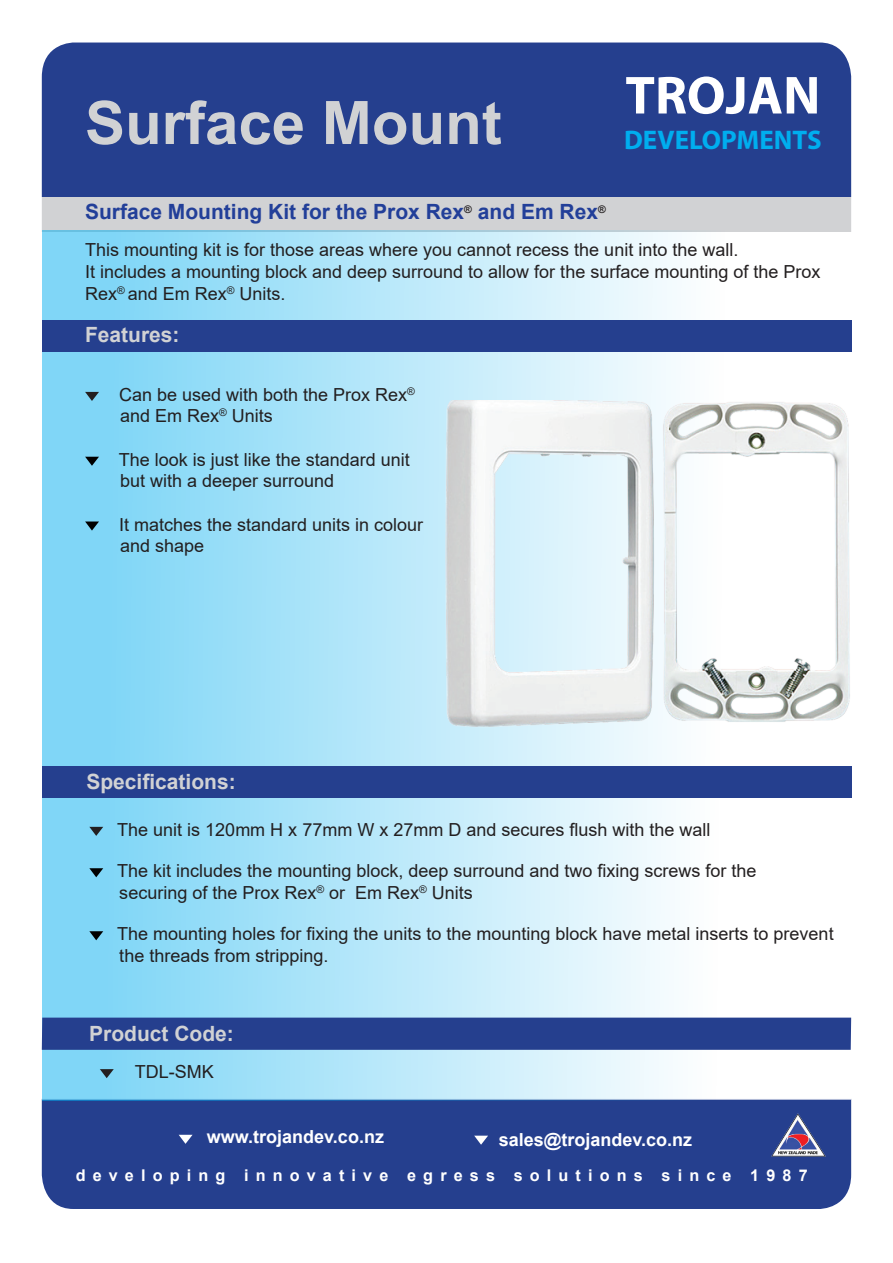
<style>
.page{position:relative;width:893px;height:1263px;background:#fff}
.page>*{position:absolute;margin:0;border:0;box-sizing:border-box;transform-origin:0 0}
.t1{font:700 60px "Arial";color:#d1d2d4}
.t2{font:700 54px "Myriad Pro";color:#fff}
.t3{font:700 27px "Myriad Pro";color:#00aeef}
.t4{font:700 21px "Arial";color:#223f99}
.t5{font:700 21px "Arial";color:#d1d2d4}
.t6{font:18px/21.6px "Arial";color:#231f20}
.t7{font:700 18px "Arial";color:#fff}
.t8{font:700 16.2px "Arial";letter-spacing:.44em;color:#fff}
</style>
<div class="page">
<div style="left:42px;top:43px;width:809px;height:154px;background:#253f8e"></div>
<div style="left:42px;top:197px;width:809px;height:35px;background:#d1d2d4"></div>
<div style="left:42px;top:1100px;width:809px;height:109px;background:#253f8e"></div>
<div style="left:42px;top:230px;width:809px;height:870px;background:linear-gradient(to right,#78d3f6,#fff)"></div>
<div style="left:42px;top:320px;width:809px;height:32px;background:#253f8e"></div>
<div style="left:42px;top:766px;width:809px;height:32px;background:#253f8e"></div>
<svg style="left:89px;top:827px;width:14px;height:9px"></svg>
<svg style="left:89px;top:868px;width:14px;height:9px"></svg>
<svg style="left:89px;top:931px;width:14px;height:9px"></svg>
<div style="left:46px;top:1022px;width:801px;height:23px;background:#253f8e"></div>
<div style="left:42px;top:1017px;width:809px;height:33px;border:9px solid #253f8e"></div>
<img style="left:446px;top:400px;width:405px;height:328px">
<svg style="left:85px;top:392px;width:14px;height:9px"></svg>
<svg style="left:85px;top:457px;width:14px;height:9px"></svg>
<svg style="left:85px;top:521px;width:14px;height:9px"></svg>
<svg style="left:100px;top:1069px;width:14px;height:9px"></svg>
<svg style="left:179px;top:1135px;width:14px;height:9px"></svg>
<svg style="left:474px;top:1136px;width:14px;height:8px"></svg>
<img style="left:770px;top:1112px;width:57px;height:45px">
<h1 class="t1" style="left:85px;top:81px;width:418px">Surface Mount</h1>
<h2 class="t2" style="left:625px;top:60px;width:196px">TROJAN</h2>
<h3 class="t3" style="left:624px;top:122px;width:199px">DEVELOPMENTS</h3>
<p class="t4" style="left:85px;top:197px;width:522px">Surface Mounting Kit for the Prox Rex<sup>®</sup> and Em Rex<sup>®</sup></p>
<p class="t6" style="left:85px;top:239px;width:737px">This mounting kit is for those areas where you cannot recess the unit into the wall.<br>It includes a mounting block and deep surround to allow for the surface mounting of the Prox<br>Rex<sup>®</sup> and Em Rex<sup>®</sup> Units.</p>
<p class="t5" style="left:85px;top:320px;width:96px">Features:</p>
<p class="t6" style="left:119px;top:384px;width:297px">Can be used with both the Prox Rex<sup>® </sup>and Em Rex<sup>®</sup> Units</p>
<p class="t6" style="left:119px;top:448px;width:293px">The look is just like the standard unit but with a deeper surround</p>
<p class="t6" style="left:119px;top:513px;width:306px">It matches the standard units in colour and shape</p>
<p class="t5" style="left:86px;top:767px;width:151px">Specifications:</p>
<p class="t6" style="left:117px;top:818px;width:595px">The unit is 120mm H x 77mm W x 27mm D and secures flush with the wall</p>
<p class="t6" style="left:117px;top:860px;width:641px">The kit includes the mounting block, deep surround and two fixing screws for the securing of the Prox Rex<sup>®</sup> or Em Rex<sup>®</sup> Units</p>
<p class="t6" style="left:117px;top:923px;width:718px">The mounting holes for fixing the units to the mounting block have metal inserts to prevent the threads from stripping.</p>
<p class="t5" style="left:89px;top:1019px;width:146px">Product Code:</p>
<p class="t6" style="left:135px;top:1061px;width:81px">TDL-SMK</p>
<p class="t7" style="left:207px;top:1124px;width:179px">www.trojandev.co.nz</p>
<p class="t7" style="left:499px;top:1127px;width:195px">sales@trojandev.co.nz</p>
<p class="t8" style="left:76px;top:1163px;width:733px">developing innovative egress solutions since 1987</p>
</div>
